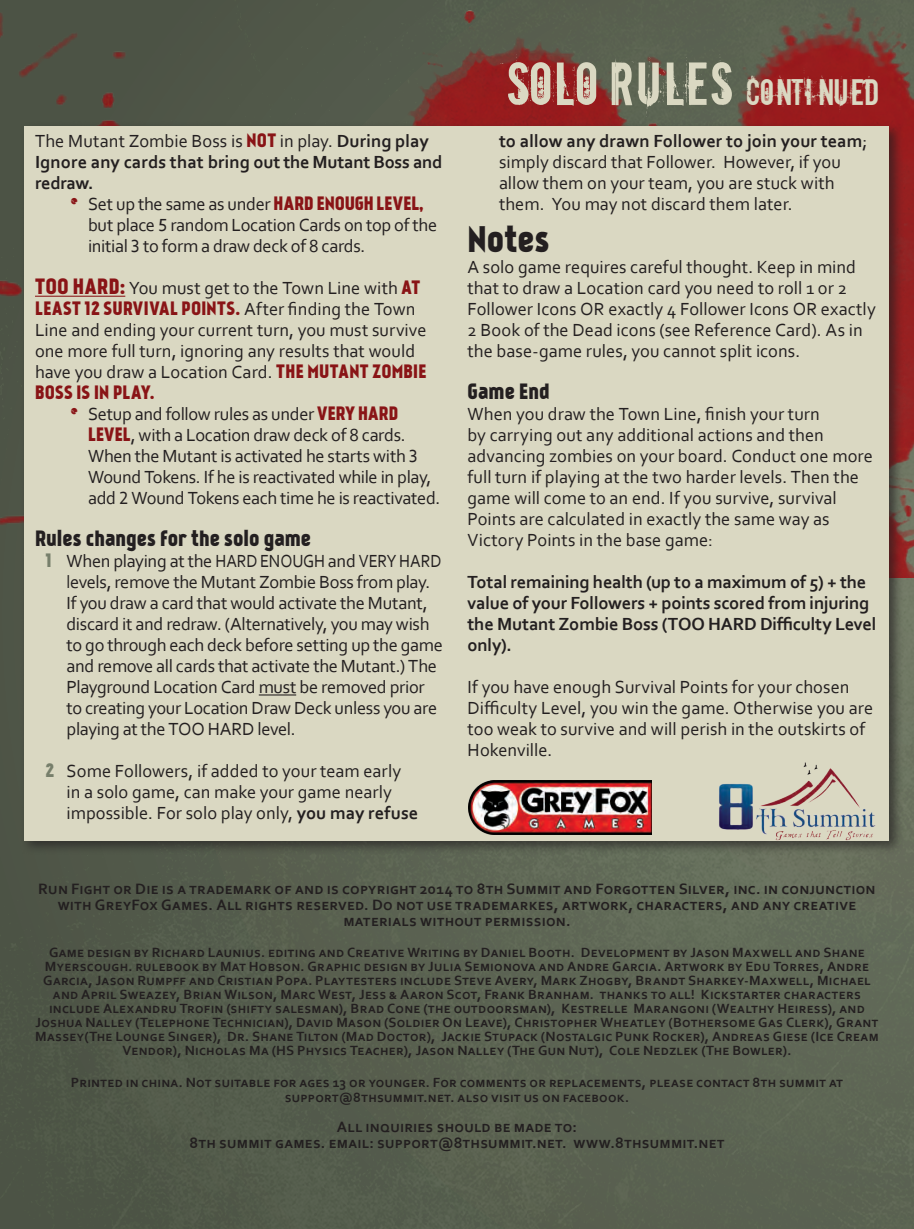
<style>
.page{position:relative;width:914px;height:1229px;background:#fff}
.page>*{position:absolute;margin:0;border:0;box-sizing:border-box;transform-origin:0 0}
.t1{font:57.75px "Downcome";letter-spacing:.01em;color:#dad8c2}
.t2{font:35px "Kankin";color:#231f20}
.t3{font:21px "Kankin";color:#231f20}
.t4{font:18.38px/21px "Corbel";color:#231f20}
.t5{font:700 18.38px/21px "Corbel";letter-spacing:-.01em;color:#231f20}
.t6{font:18.38px/21px "Corbel";letter-spacing:-.02em;color:#231f20}
.t7{font:18.38px "Kankin";letter-spacing:.015em;color:#891416}
.t8{font:700 15.75px/15.8px "Corbel";letter-spacing:.03em;color:#231f20;text-align:center}
.t9{font:700 14px/14px "Corbel";letter-spacing:.025em;color:#231f20;text-align:center}
.s1{font-weight:400}
.s2{font-family:"Kankin";font-weight:400;color:#891416}
.s3{font-family:"Downcome";font-size:21px;color:#891416}
.s4{font-family:"Kankin";color:#891416}
.s5{font-family:"Kankin";font-size:21px;color:#891416}
.s6{font-family:"Corbel";color:#231f20}
.s7{font-family:"Kankin";color:#777f6b}
.s8{font-weight:700}
.s9{font-size:35px}
</style>
<div class="page">
<img style="left:0;top:0;width:914px;height:1228px">
<div style="left:20px;top:122px;width:884px;height:733px;background:#231f20;opacity:.67"></div>
<div style="left:24px;top:126px;width:865px;height:714px;background:#dad8c2"></div>
<hr style="left:35px;top:296px;width:90px;height:1px;background:#891416">
<hr style="left:259px;top:694px;width:37px;height:1px;background:#231f20">
<img style="left:468px;top:780px;width:184px;height:55px">
<img style="left:719px;top:762px;width:157px;height:78px">
<p class="t5" style="left:35px;top:130px;width:409px"><span class="s1">The Mutant Zombie Boss is</span> <span class="s2">NOT</span> <span class="s1">in play.</span> During play<br>Ignore any cards that bring out the Mutant Boss and redraw.</p>
<p class="t4" style="left:88px;top:193px;width:350px;text-indent:-18px"><span class="s3">•</span> Set up the same as under <span class="s4">HARD ENOUGH LEVEL, </span>but place 5 random Location Cards on top of the initial 3 to form a draw deck of 8 cards.</p>
<p class="t4" style="left:35px;top:277px;width:387px"><span class="s5">TOO HARD:</span> You must get to the Town Line with <span class="s4">AT</span></p>
<p class="t7" style="left:35px;top:297px;width:382px">LEAST 12 SURVIVAL POINTS. <span class="s6">After finding the Town</span></p>
<p class="t4" style="left:35px;top:319px;width:393px">Line and ending your current turn, you must survive one more full turn, ignoring any results that would have you draw a Location Card. <span class="s4">THE MUTANT ZOMBIE</span></p>
<p class="t7" style="left:35px;top:381px;width:120px">BOSS IS IN PLAY.</p>
<p class="t6" style="left:88px;top:403px;width:354px;text-indent:-18px"><span class="s3">•</span> Setup and follow rules as under <span class="s4">VERY HARD LEVEL</span>, with a Location draw deck of 8 cards.<br>When the Mutant is activated he starts with 3<br>Wound Tokens. If he is reactivated while in play, add 2 Wound Tokens each time he is reactivated.</p>
<p class="t3" style="left:35px;top:525px;width:278px">Rules changes for the solo game</p>
<p class="t4" style="left:67px;top:550px;width:378px;text-indent:-21px"><span class="s7">1</span> When playing at the HARD ENOUGH and VERY HARD levels, remove the Mutant Zombie Boss from play.<br>If you draw a card that would activate the Mutant, discard it and redraw. (Alternatively, you may wish to go through each deck before setting up the game and remove all cards that activate the Mutant.) The Playground Location Card must be removed prior to creating your Location Draw Deck unless you are playing at the TOO HARD level.</p>
<p class="t4" style="left:67px;top:760px;width:353px;text-indent:-21px"><span class="s7">2</span> Some Followers, if added to your team early in a solo game, can make your game nearly impossible. For solo play only, <span class="s8">you may refuse</span></p>
<h1 class="t1" style="left:506px;top:44px;width:374px">SOLO RULES <span class="s9">CONTI NUED</span></h1>
<p class="t4" style="left:499px;top:130px;width:370px"><span class="s8">to allow any drawn Follower to join your team</span>; simply discard that Follower. However, if you allow them on your team, you are stuck with them. You may not discard them later.</p>
<h2 class="t2" style="left:467px;top:218px;width:83px">Notes</h2>
<p class="t4" style="left:467px;top:256px;width:410px">A solo game requires careful thought. Keep in mind that to draw a Location card you need to roll 1 or 2<br>Follower Icons OR exactly 4 Follower Icons OR exactly 2 Book of the Dead icons (see Reference Card). As in the base-game rules, you cannot split icons.</p>
<p class="t3" style="left:467px;top:378px;width:84px">Game End</p>
<p class="t4" style="left:467px;top:403px;width:407px">When you draw the Town Line, finish your turn<br>by carrying out any additional actions and then advancing zombies on your board. Conduct one more full turn if playing at the two harder levels. Then the game will come to an end. If you survive, survival Points are calculated in exactly the same way as Victory Points in the base game:</p>
<p class="t5" style="left:467px;top:571px;width:410px">Total remaining health (up to a maximum of 5) + the value of your Followers + points scored from injuring the Mutant Zombie Boss (TOO HARD Difficulty Level only).</p>
<p class="t4" style="left:467px;top:676px;width:407px">If you have enough Survival Points for your chosen Difficulty Level, you win the game. Otherwise you are too weak to survive and will perish in the outskirts of Hokenville.</p>
<p class="t8" style="left:38px;top:880px;width:838px">Run Fight or Die is a trademark of and is copyright 2014 to 8th Summit and Forgotten Silver, inc. in conjunction with GreyFox Games. All rights reserved. Do not use trademarkes, artwork, characters, and any creative materials without permission.</p>
<p class="t9" style="left:35px;top:945px;width:845px">Game design by Richard Launius. editing and Creative Writing by Daniel Booth. Development by Jason Maxwell and Shane Myerscough. rulebook by Mat Hobson. Graphic design by Julia Semionova and Andre Garcia. Artwork by Edu Torres, Andre Garcia, Jason Rumpff and Cristian Popa. Playtesters include Steve Avery, Mark Zhogby, Brandt Sharkey-Maxwell, Michael and April Sweazey, Brian Wilson, Marc West, Jess &amp; Aaron Scot, Frank Branham. thanks to all! Kickstarter characters include Alexandru Trofin (shifty salesman), Brad Cone (the outdoorsman), Kestrelle Marangoni (Wealthy Heiress), and Joshua Nalley (Telephone Technician), David Mason (Soldier On Leave), Christopher Wheatley (Bothersome Gas Clerk), Grant Massey(The Lounge Singer), Dr. Shane Tilton (Mad Doctor), Jackie Stupack (Nostalgic Punk Rocker), Andreas Giese (Ice Cream Vendor), Nicholas Ma (HS Physics Teacher), Jason Nalley (The Gun Nut), Cole Nedzlek (The Bowler).</p>
<p class="t9" style="left:71px;top:1073px;width:772px;line-height:15.8px">Printed in china. Not suitable for ages 13 or younger. For comments or replacements, please contact 8th summit at support@8thsummit.net. also visit us on facebook.</p>
<p class="t8" style="left:189px;top:1118px;width:535px">All inquiries should be made to:<br>8th summit games. email: support@8thsummit.net. www.8thsummit.net</p>
</div>
